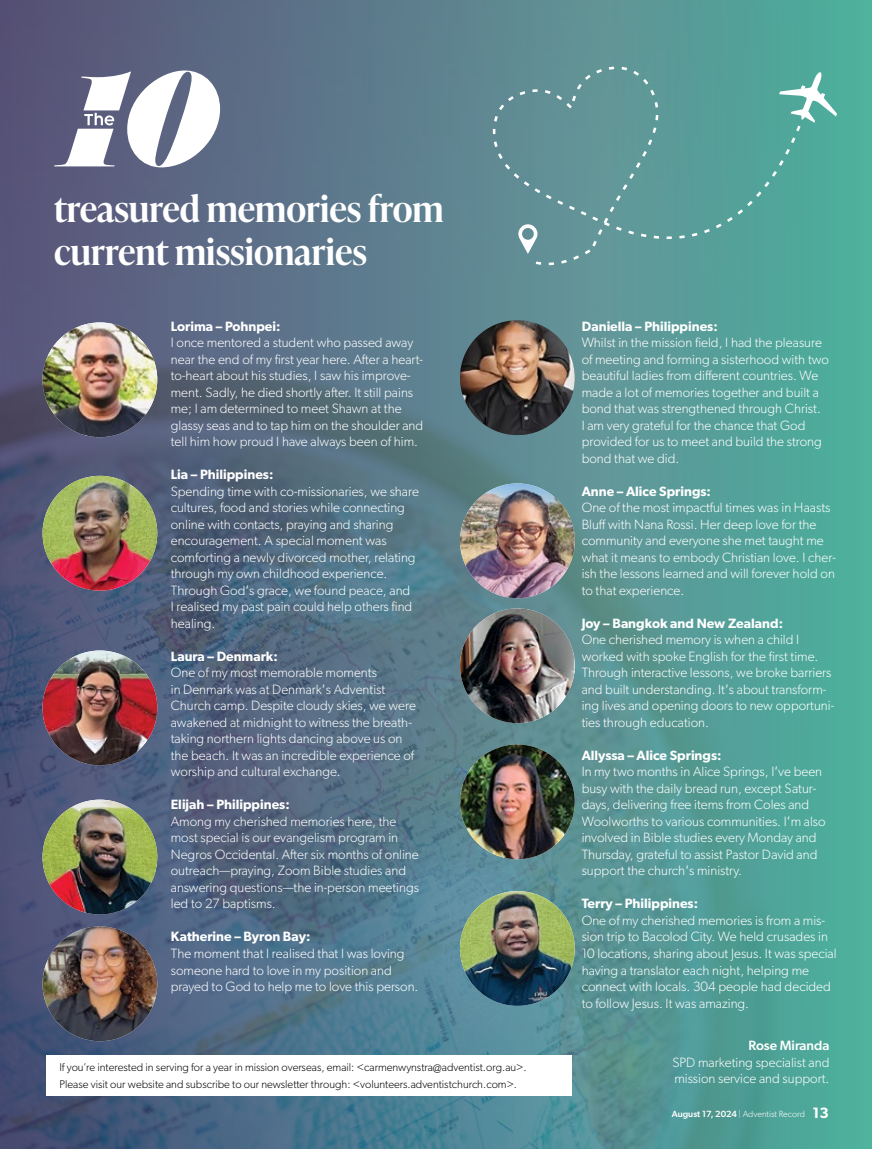
<style>
.page{position:relative;width:872px;height:1149px;background:#fff}
.page>*{position:absolute;margin:0;border:0;box-sizing:border-box;transform-origin:0 0}
.t1{font:600 36px/43.2px "Ivy Presto Headline";color:#fff}
.t2{font:300 13.5px/16.5px "Gibson";color:#fff}
.t3{font:600 13.5px "Gibson";color:#fff}
.t4{font:500 13.5px "Gibson";color:#fff}
.t5{font:300 11.25px/16.5px "Gibson";color:#000}
.t6{font:300 9px "Gibson";color:#fff}
.s1{font-family:"Maurea Light Tf";font-weight:400}
.s2{font-weight:600}
.s3{font-weight:500}
.s4{font-weight:600;font-size:15px}
</style>
<div class="page">
<img style="left:0;top:0;width:872px;height:1148px">
<div style="left:46px;top:1054px;width:526px;height:41px;background:#fff"></div>
<svg style="left:54px;top:70px;width:166px;height:97px"></svg>
<img style="left:43px;top:322px;width:114px;height:115px;border-radius:57px">
<img style="left:43px;top:475px;width:114px;height:115px;border-radius:57px">
<img style="left:43px;top:650px;width:114px;height:115px;border-radius:57px">
<img style="left:43px;top:799px;width:114px;height:115px;border-radius:57px">
<img style="left:460px;top:321px;width:115px;height:114px">
<img style="left:460px;top:483px;width:115px;height:115px;border-radius:57px">
<img style="left:460px;top:608px;width:115px;height:115px;border-radius:57px">
<img style="left:460px;top:744px;width:115px;height:115px;border-radius:57px">
<img style="left:460px;top:890px;width:115px;height:115px;border-radius:57px">
<img style="left:43px;top:926px;width:114px;height:114px;border-radius:57px">
<svg style="left:800px;top:72px;width:37px;height:51px"></svg>
<svg style="left:493px;top:67px;width:307px;height:198px;background:#5d9a99"></svg>
<svg style="left:518px;top:224px;width:19px;height:30px"></svg>
<h1 class="t1" style="left:54px;top:186px;width:391px">treasured memories from current missionaries</h1>
<p class="t3" style="left:171px;top:318px;width:111px">Lorima – Pohnpei:</p>
<p class="t2" style="left:171px;top:334px;width:254px">I once mentored a student who passed away near the end of my first year here. After a heart&shy;to-heart about his studies, I saw his improve&shy;ment. Sadly, he died shortly after. It still pains me; I am determined to meet Shawn at the glassy seas and to tap him on the shoulder and tell him how proud I have always been of him.</p>
<p class="t3" style="left:171px;top:466px;width:104px">Lia – Philippines:</p>
<p class="t2" style="left:171px;top:482px;width:250px">Spending time with co-missionaries, we share cultures, food and stories while connecting online with contacts, praying and sharing encouragement. A special moment was comforting a newly divorced mother, relating through my own childhood experience.<br>Through God<span class="s1">‘</span>s grace, we found peace, and<br>I realised my past pain could help others find healing.</p>
<p class="t3" style="left:171px;top:648px;width:108px">Laura – Denmark:</p>
<p class="t2" style="left:171px;top:664px;width:247px">One of my most memorable moments<br>in Denmark was at Denmark<span class="s1">‘</span>s Adventist Church camp. Despite cloudy skies, we were awakened at midnight to witness the breath&shy;taking northern lights dancing above us on the beach. It was an incredible experience of worship and cultural exchange.</p>
<p class="t3" style="left:171px;top:796px;width:120px">Elijah – Philippines:</p>
<p class="t2" style="left:171px;top:812px;width:250px">Among my cherished memories here, the most special is our evangelism program in Negros Occidental. After six months of online outreach—praying, Zoom Bible studies and answering questions—the in-person meetings led to 27 baptisms.</p>
<p class="t3" style="left:171px;top:928px;width:141px">Katherine – Byron Bay:</p>
<p class="t2" style="left:171px;top:944px;width:249px">The moment that I realised that I was loving someone hard to love in my position and prayed to God to help me to love this person.</p>
<p class="t5" style="left:59px;top:1058px;width:469px">If you’re interested in serving for a year in mission overseas, email: &lt;carmenwynstra@adventist.org.au&gt;.<br>Please visit our website and subscribe to our newsletter through: &lt;volunteers.adventistchurch.com&gt;.</p>
<p class="t3" style="left:581px;top:318px;width:137px">Daniella – Philippines:</p>
<p class="t2" style="left:581px;top:334px;width:249px">Whilst in the mission field, I had the pleasure of meeting and forming a sisterhood with two beautiful ladies from different countries. We made a lot of memories together and built a bond that was strengthened through Christ.<br>I am very grateful for the chance that God provided for us to meet and build the strong bond that we did.</p>
<p class="t3" style="left:581px;top:483px;width:131px">Anne – Alice Springs:</p>
<p class="t2" style="left:581px;top:499px;width:256px">One of the most impactful times was in Haasts Bluff with Nana Rossi. Her deep love for the community and everyone she met taught me what it means to embody Christian love. I cher&shy;ish the lessons learned and will forever hold on to that experience.</p>
<p class="t3" style="left:581px;top:615px;width:203px">Joy – Bangkok and New Zealand:</p>
<p class="t2" style="left:581px;top:631px;width:254px">One cherished memory is when a child I worked with spoke English for the first time.<br>Through interactive lessons, we broke barriers and built understanding. It<span class="s1">‘</span>s about transform&shy;ing lives and opening doors to new opportuni&shy;ties through education.</p>
<p class="t2" style="left:581px;top:746px;width:245px"><span class="s2">Allyssa – Alice Springs:<br></span>In my two months in Alice Springs, I<span class="s1">‘</span>ve been busy with the daily bread run, except Satur&shy;days, delivering free items from Coles and Woolworths to various communities. I<span class="s1">‘</span>m also involved in Bible studies every Monday and Thursday, grateful to assist Pastor David and support the church<span class="s1">‘</span>s ministry.</p>
<p class="t3" style="left:581px;top:895px;width:118px">Terry – Philippines:</p>
<p class="t2" style="left:581px;top:911px;width:256px">One of my cherished memories is from a mis&shy;sion trip to Bacolod City. We held crusades in 10 locations, sharing about Jesus. It was special having a translator each night, helping me connect with locals. 304 people had decided to follow Jesus. It was amazing.</p>
<p class="t4" style="left:748px;top:1037px;width:82px">Rose Miranda</p>
<p class="t2" style="left:672px;top:1053px;width:158px">SPD marketing specialist and mission service and support.</p>
<p class="t6" style="left:671px;top:1107px;width:159px"><span class="s3">August 17, 2024</span> | Adventist Record <span class="s4">13</span></p>
</div>
